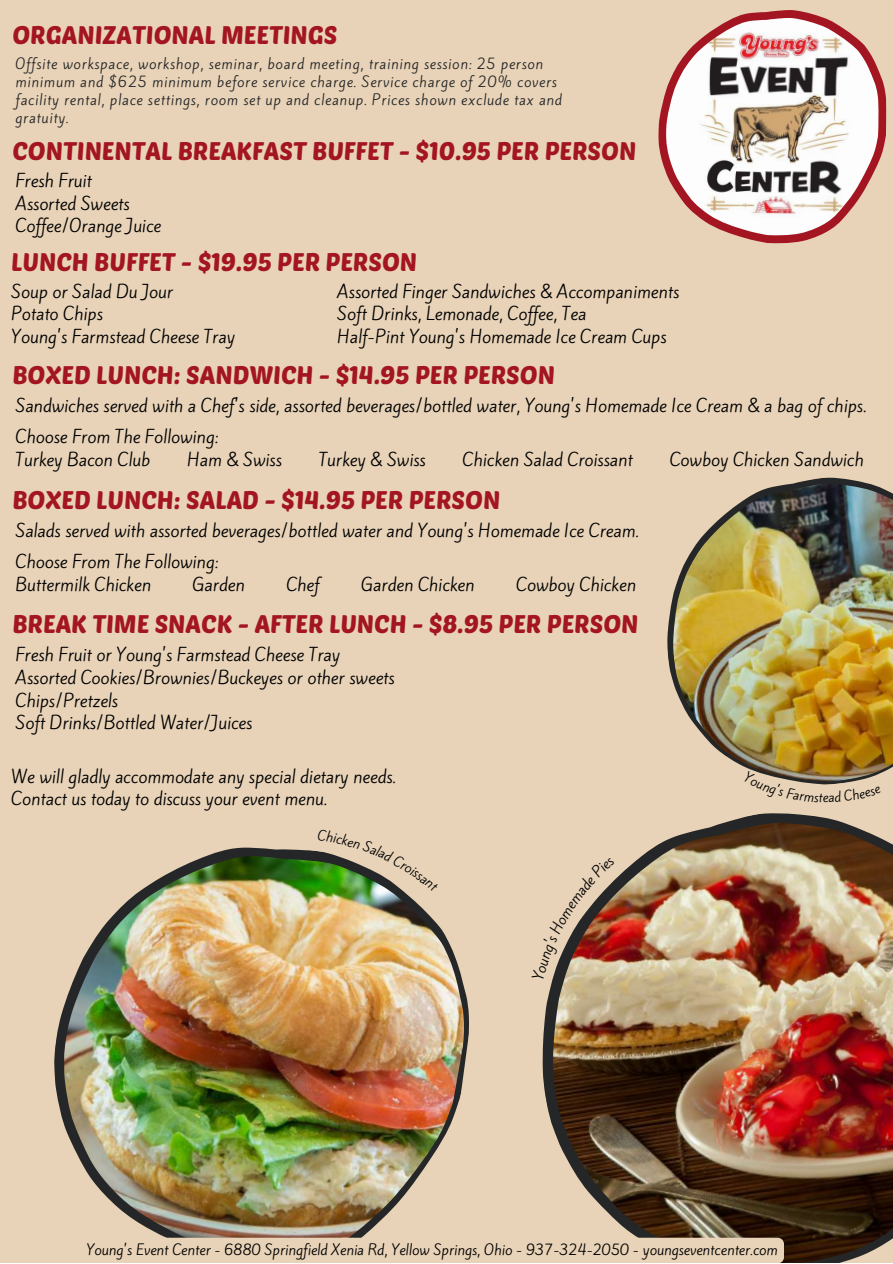
<style>
.page{position:relative;width:893px;height:1264px;background:#fff}
.page>*{position:absolute;margin:0;border:0;box-sizing:border-box;transform-origin:0 0}
.t1{font:25.05px "Poetsen One";color:#a31621}
.t2{font:16.5px/22.5px "Kite One";color:#000}
.t3{font:13.5px/18px "Kite One";letter-spacing:.055em;color:#252627}
.t4{font:13.5px "Kite One";color:#000}
.t5{font:12.3px "Kite One";color:#000}
</style>
<div class="page">
<div style="left:0;top:0;width:892px;height:1262px;background:#e8d3b8"></div>
<svg style="left:658px;top:10px;width:228px;height:234px"></svg>
<img style="left:666px;top:18px;width:213px;height:218px">
<svg style="left:542px;top:813px;width:302px;height:314px"></svg>
<img style="left:553px;top:823px;width:339px;height:439px">
<svg style="left:667px;top:477px;width:199px;height:204px"></svg>
<img style="left:673px;top:483px;width:219px;height:290px">
<svg style="left:54px;top:847px;width:415px;height:277px"></svg>
<img style="left:64px;top:856px;width:400px;height:381px">
<svg style="left:165px;top:1237px;width:619px;height:25px"></svg>
<svg style="left:542px;top:857px;width:72px;height:123px"></svg>
<svg style="left:743px;top:771px;width:138px;height:14px"></svg>
<svg style="left:318px;top:847px;width:120px;height:44px"></svg>
<h1 class="t1" style="left:12px;top:19px;width:326px">ORGANIZATIONAL MEETINGS</h1>
<p class="t3" style="left:16px;top:55px;width:548px">Offsite workspace, workshop, seminar, board meeting, training session: 25 person minimum and $625 minimum before service charge. Service charge of 20% covers facility rental, place settings, room set up and cleanup. Prices shown exclude tax and gratuity.</p>
<h1 class="t1" style="left:12px;top:135px;width:625px">CONTINENTAL BREAKFAST BUFFET - $10.95 PER PERSON</h1>
<p class="t2" style="left:16px;top:170px;width:147px">Fresh Fruit<br>Assorted Sweets<br>Cof ee/Orange Juice</p>
<h1 class="t1" style="left:11px;top:246px;width:407px">LUNCH BUFFET - $19.95 PER PERSON</h1>
<p class="t2" style="left:11px;top:280px;width:225px">Soup or Salad Du Jour<br>Potato Chips<br>Young's Farmstead Cheese Tray</p>
<p class="t2" style="left:337px;top:280px;width:343px">Assorted Finger Sandwiches &amp; Accompaniments<br>Soft Drinks, Lemonade, Cof ee, Tea<br>Half-Pint Young's Homemade Ice Cream Cups</p>
<h1 class="t1" style="left:12px;top:359px;width:544px">BOXED LUNCH: SANDWICH - $14.95 PER PERSON</h1>
<p class="t2" style="left:16px;top:390px;width:852px;line-height:30.9px">Sandwiches served with a Chef's side, assorted beverages/bottled water, Young's Homemade Ice Cream &amp; a bag of chips.<br>Choose From The Following:</p>
<p class="t2" style="left:16px;top:449px;width:136px">Turkey Bacon Club</p>
<p class="t2" style="left:187px;top:449px;width:96px">Ham &amp; Swiss</p>
<p class="t2" style="left:319px;top:449px;width:108px">Turkey &amp; Swiss</p>
<p class="t2" style="left:462px;top:449px;width:172px">Chicken Salad Croissant</p>
<p class="t2" style="left:669px;top:449px;width:196px">Cowboy Chicken Sandwich</p>
<h1 class="t1" style="left:12px;top:483px;width:489px">BOXED LUNCH: SALAD - $14.95 PER PERSON</h1>
<p class="t2" style="left:16px;top:515px;width:625px;line-height:30.9px">Salads served with assorted beverages/bottled water and Young's Homemade Ice Cream.<br>Choose From The Following:</p>
<p class="t2" style="left:16px;top:573px;width:137px">Buttermilk Chicken</p>
<p class="t2" style="left:192px;top:573px;width:54px">Garden</p>
<p class="t2" style="left:286px;top:573px;width:35px">Chef</p>
<p class="t2" style="left:361px;top:573px;width:115px">Garden Chicken</p>
<p class="t2" style="left:516px;top:573px;width:121px">Cowboy Chicken</p>
<h1 class="t1" style="left:12px;top:607px;width:627px">BREAK TIME SNACK - AFTER LUNCH - $8.95 PER PERSON</h1>
<p class="t2" style="left:16px;top:643px;width:380px">Fresh Fruit or Young's Farmstead Cheese Tray Assorted Cookies/Brownies/Buckeyes or other sweets Chips/Pretzels<br>Soft Drinks/Bottled Water/Juices</p>
<p class="t2" style="left:11px;top:765px;width:386px">We will gladly accommodate any special dietary needs.<br>Contact us today to discuss your event menu.</p>
<p class="t5" style="left:822px;top:789px;width:7px">e</p>
<p class="t4" style="left:86px;top:1239px;width:693px">Young's Event Center - 6880 Springfield Xenia Rd, Yellow Springs, Ohio - 937-324-2050 - youngseventcenter.com</p>
</div>
